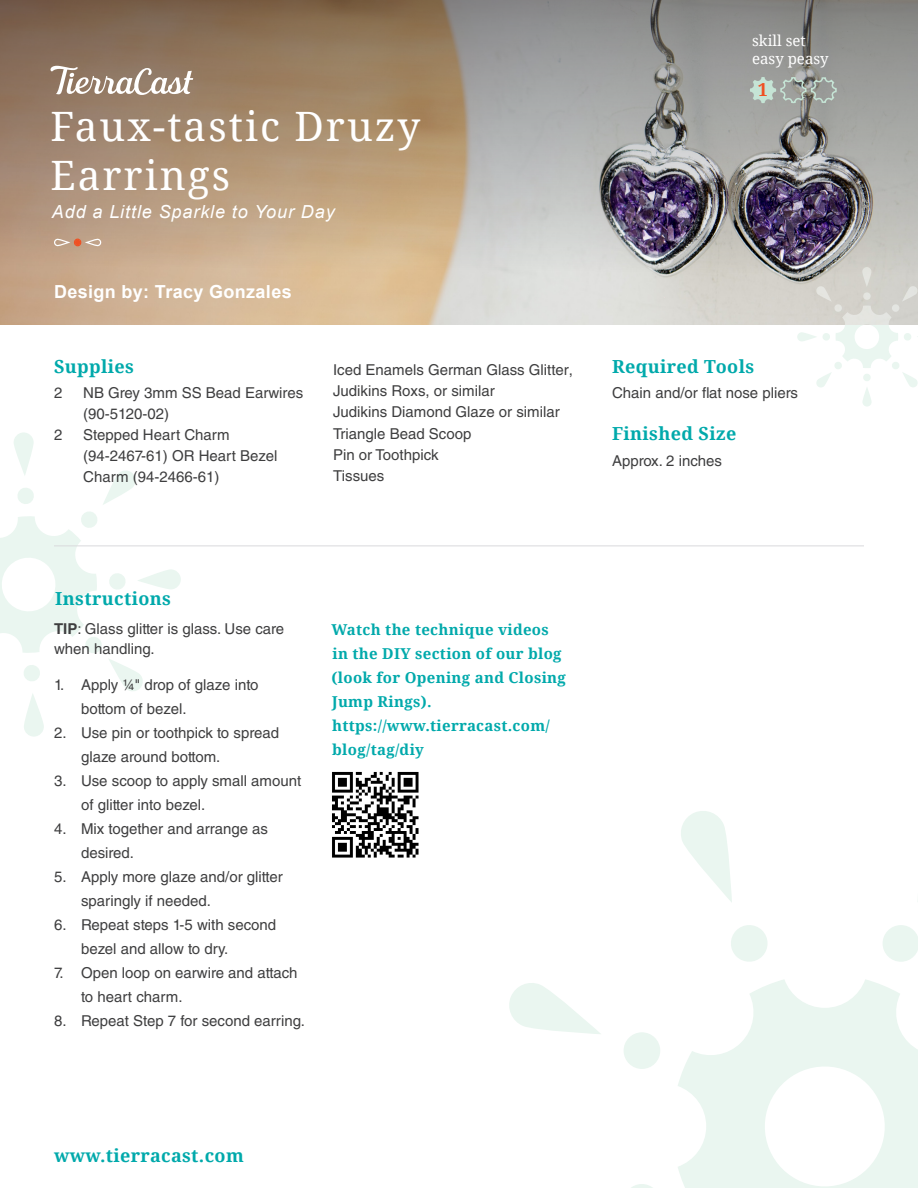
<style>
.page{position:relative;width:918px;height:1188px;background:#fff}
.page>*{position:absolute;margin:0;border:0;box-sizing:border-box;transform-origin:0 0}
.Name_of_project{font:40.5px/48.6px "Droid Serif";letter-spacing:.05em;color:#fff}
.titles{font:700 18px "Droid Serif";letter-spacing:.02em;color:#00a9ab}
.description{font:italic 18px "Arial";letter-spacing:.05em;color:#fff}
.designer_name{font:700 18px "Arial";letter-spacing:.02em;color:#fff}
.supplies_and_tools{font:700 18px "Droid Serif";letter-spacing:.02em;color:#00a9ab}
.t1{font:700 18px "Droid Serif";color:#f05022}
.supplies_and_tools-2{font:15px/24px "Helvetica LT Std";color:#3e3e3f}
.titles-2{font:700 15px/24px "Droid Serif";letter-spacing:.02em;color:#00a9ab}
.body_copy{font:15px/19.5px "Helvetica LT Std";color:#3e3e3f}
.skill_set{font:15px "Droid Serif";color:#fff}
.s1{font-weight:700}
</style>
<div class="page">
<img style="left:0;top:278px;width:918px;height:46px">
<img style="left:0;top:0;width:918px;height:278px">
<svg style="left:0;top:432px;width:181px;height:305px"></svg>
<svg style="left:731px;top:925px;width:37px;height:37px"></svg>
<svg style="left:883px;top:925px;width:35px;height:37px"></svg>
<svg style="left:631px;top:1184px;width:22px;height:4px"></svg>
<div style="left:623px;top:1032px;width:37px;height:37px;background:#eaf6f0;border-radius:50%"></div>
<svg style="left:681px;top:811px;width:51px;height:91px"></svg>
<svg style="left:509px;top:983px;width:92px;height:51px"></svg>
<svg style="left:678px;top:979px;width:240px;height:209px;fill:#eaf6f0"></svg>
<svg style="left:862px;top:267px;width:9px;height:20px"></svg>
<svg style="left:862px;top:387px;width:10px;height:20px"></svg>
<svg style="left:797px;top:332px;width:20px;height:9px"></svg>
<svg style="left:816px;top:286px;width:102px;height:102px"></svg>
<hr style="left:54px;top:546px;width:810px;height:1px;background:#d9dadc">
<svg style="left:50px;top:66px;width:143px;height:30px"></svg>
<svg style="left:54px;top:239px;width:47px;height:7px"></svg>
<svg style="left:750px;top:77px;width:87px;height:27px;background:#a3ada6"></svg>
<img style="left:332px;top:771px;width:87px;height:87px">
<p class="Name_of_project" style="left:50px;top:102px;width:371px">Faux-tastic Druzy<br>Earrings</p>
<p class="description" style="left:52px;top:201px;width:284px">Add a Little Sparkle to Your Day</p>
<p class="designer_name" style="left:54px;top:280px;width:239px">Design by: Tracy Gonzales</p>
<p class="skill_set" style="left:752px;top:31px;width:55px">skill set</p>
<p class="skill_set" style="left:752px;top:48px;width:78px">easy peasy</p>
<p class="t1" style="left:758px;top:77px;width:12px">1</p>
<p class="supplies_and_tools" style="left:54px;top:354px;width:82px">Supplies</p>
<p class="supplies_and_tools-2" style="left:54px;top:381px;width:10px">2</p>
<p class="supplies_and_tools-2" style="left:83px;top:383px;width:221px;line-height:21px">NB Grey 3mm SS Bead Earwires (90-5120-02)</p>
<p class="supplies_and_tools-2" style="left:54px;top:423px;width:10px">2</p>
<p class="supplies_and_tools-2" style="left:83px;top:423px;width:148px">Stepped Heart Charm</p>
<p class="supplies_and_tools-2" style="left:83px;top:446px;width:196px;line-height:21px">(94-2467-61) OR Heart Bezel<br>Charm (94-2466-61)</p>
<p class="supplies_and_tools-2" style="left:333px;top:359px;width:242px;line-height:21.1px">Iced Enamels German Glass Glitter,<br>Judikins Roxs, or similar<br>Judikins Diamond Glaze or similar<br>Triangle Bead Scoop<br>Pin or Toothpick<br>Tissues</p>
<p class="supplies_and_tools" style="left:612px;top:354px;width:144px">Required Tools</p>
<p class="supplies_and_tools-2" style="left:612px;top:381px;width:187px">Chain and/or flat nose pliers</p>
<p class="titles" style="left:612px;top:421px;width:126px">Finished Size</p>
<p class="supplies_and_tools-2" style="left:612px;top:449px;width:112px">Approx. 2 inches</p>
<p class="titles" style="left:55px;top:586px;width:117px">Instructions</p>
<p class="body_copy" style="left:54px;top:619px;width:232px"><span class="s1">TIP</span>: Glass glitter is glass. Use care when handling.</p>
<p class="supplies_and_tools-2" style="left:81px;top:673px;width:179px;text-indent:-27px">1. Apply ¼" drop of glaze into bottom of bezel.</p>
<p class="supplies_and_tools-2" style="left:81px;top:721px;width:200px;text-indent:-27px">2. Use pin or toothpick to spread glaze around bottom.</p>
<p class="supplies_and_tools-2" style="left:81px;top:769px;width:222px;text-indent:-27px">3. Use scoop to apply small amount of glitter into bezel.</p>
<p class="supplies_and_tools-2" style="left:81px;top:817px;width:189px;text-indent:-27px">4. Mix together and arrange as desired.</p>
<p class="supplies_and_tools-2" style="left:81px;top:865px;width:203px;text-indent:-27px">5. Apply more glaze and/or glitter sparingly if needed.</p>
<p class="supplies_and_tools-2" style="left:81px;top:913px;width:197px;text-indent:-27px">6. Repeat steps 1-5 with second bezel and allow to dry.</p>
<p class="supplies_and_tools-2" style="left:81px;top:961px;width:218px;text-indent:-27px">7. Open loop on earwire and attach to heart charm.</p>
<p class="supplies_and_tools-2" style="left:54px;top:1009px;width:252px">8. Repeat Step 7 for second earring.</p>
<p class="titles-2" style="left:331px;top:617px;width:236px">Watch the technique videos in the DIY section of our blog (look for Opening and Closing<br>Jump Rings).</p>
<p class="titles-2" style="left:332px;top:713px;width:219px">https://www.tierracast.com/ blog/tag/diy</p>
<p class="titles" style="left:54px;top:1143px;width:191px">www.tierracast.com</p>
</div>
